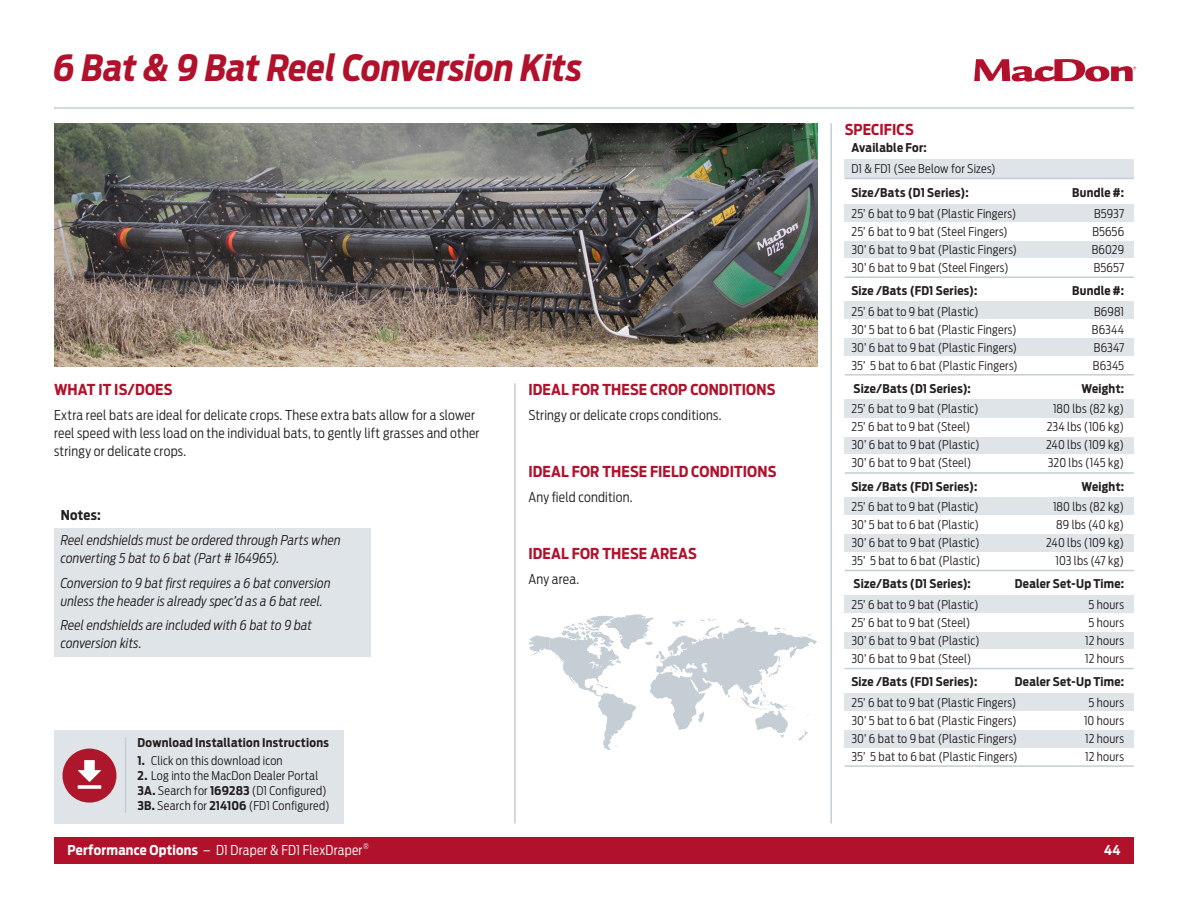
<style>
.page{position:relative;width:1188px;height:918px;background:#fff}
.page>*{position:absolute;margin:0;border:0;box-sizing:border-box;transform-origin:0 0}
.Body_Subhead{font:italic 700 36px "Antenna Cond";color:#b2112c}
.t1{font:700 15px "Antenna Cond";letter-spacing:.01em;color:#b2112c}
.t2{font:300 13.5px/18px "Antenna Cond";letter-spacing:.015em;color:#231f20}
.t3{font:italic 300 13.5px/18px "Antenna Cond";letter-spacing:.01em;color:#231f20}
.t4{font:300 13.5px "Antenna Cond";letter-spacing:.015em;color:#fff}
.t5{font:700 13.5px "Antenna Cond";letter-spacing:.02em;color:#231f20}
.t6{font:700 13.5px "Antenna Cond";color:#fff}
.t7{font:300 12px/15px "Antenna Cond";letter-spacing:.02em;color:#231f20}
.t8{font:700 12px "Antenna Cond";letter-spacing:.02em;color:#231f20}
.t9{font:300 7.8px "Antenna Cond";color:#fff}
.s1{font-weight:700}
</style>
<div class="page">
<div style="left:54px;top:837px;width:1080px;height:27px;background:#b2112c"></div>
<svg style="left:974px;top:59px;width:162px;height:23px"></svg>
<hr style="left:54px;top:107px;width:1080px;height:2px;background:#c4ced4">
<div style="left:845px;top:160px;width:289px;height:18px;background:#dfe4e8"></div>
<hr style="left:845px;top:178px;width:289px;height:1px;background:#c4ced4">
<hr style="left:830px;top:123px;width:2px;height:701px;background:#c4ced4">
<hr style="left:514px;top:383px;width:2px;height:441px;background:#c4ced4">
<svg style="left:528px;top:614px;width:289px;height:136px"></svg>
<div style="left:54px;top:528px;width:316px;height:129px;background:#dfe4e8"></div>
<img style="left:54px;top:123px;width:764px;height:243px">
<div style="left:845px;top:204px;width:289px;height:18px;background:#dfe4e8"></div>
<div style="left:845px;top:240px;width:289px;height:18px;background:#dfe4e8"></div>
<hr style="left:845px;top:276px;width:289px;height:2px;background:#c4ced4">
<div style="left:845px;top:302px;width:289px;height:18px;background:#dfe4e8"></div>
<div style="left:845px;top:338px;width:289px;height:18px;background:#dfe4e8"></div>
<hr style="left:845px;top:374px;width:289px;height:2px;background:#c4ced4">
<div style="left:845px;top:400px;width:289px;height:18px;background:#dfe4e8"></div>
<div style="left:845px;top:436px;width:289px;height:18px;background:#dfe4e8"></div>
<hr style="left:845px;top:472px;width:289px;height:2px;background:#c4ced4">
<div style="left:845px;top:498px;width:289px;height:18px;background:#dfe4e8"></div>
<div style="left:845px;top:534px;width:289px;height:18px;background:#dfe4e8"></div>
<hr style="left:845px;top:570px;width:289px;height:1px;background:#c4ced4">
<div style="left:845px;top:596px;width:289px;height:18px;background:#dfe4e8"></div>
<div style="left:845px;top:632px;width:289px;height:18px;background:#dfe4e8"></div>
<hr style="left:845px;top:668px;width:289px;height:1px;background:#c4ced4">
<div style="left:845px;top:693px;width:289px;height:18px;background:#dfe4e8"></div>
<div style="left:845px;top:729px;width:289px;height:18px;background:#dfe4e8"></div>
<hr style="left:845px;top:765px;width:289px;height:2px;background:#c4ced4">
<div style="left:54px;top:730px;width:289px;height:94px;background:#dfe4e8"></div>
<hr style="left:125px;top:737px;width:1px;height:76px;background:#c4ced4">
<svg style="left:62px;top:749px;width:54px;height:54px"></svg>
<p class="Body_Subhead" style="left:54px;top:47px;width:530px">6 Bat &amp; 9 Bat Reel Conversion Kits</p>
<p class="t1" style="left:54px;top:381px;width:120px">WHAT IT IS/DOES</p>
<p class="t2" style="left:54px;top:406px;width:427px">Extra reel bats are ideal for delicate crops. These extra bats allow for a slower reel speed with less load on the individual bats, to gently lift grasses and other stringy or delicate crops.</p>
<p class="t5" style="left:61px;top:507px;width:42px">Notes:</p>
<p class="t3" style="left:61px;top:531px;width:282px">Reel endshields must be ordered through Parts when converting 5 bat to 6 bat (Part # 164965).</p>
<p class="t3" style="left:61px;top:574px;width:272px">Conversion to 9 bat first requires a 6 bat conversion unless the header is already spec’d as a 6 bat reel.</p>
<p class="t3" style="left:61px;top:616px;width:253px">Reel endshields are included with 6 bat to 9 bat conversion kits.</p>
<p class="t8" style="left:138px;top:735px;width:193px">Download Installation Instructions</p>
<p class="t7" style="left:138px;top:753px;width:147px"><span class="s1">1.</span> Click on this download icon</p>
<p class="t7" style="left:138px;top:768px;width:191px"><span class="s1">2.</span> Log into the MacDon Dealer Portal<br><span class="s1">3A.</span> Search for <span class="s1">169283</span> (D1 Configured)</p>
<p class="t7" style="left:138px;top:798px;width:194px"><span class="s1">3B.</span> Search for <span class="s1">214106</span> (FD1 Configured)</p>
<p class="t1" style="left:528px;top:381px;width:249px">IDEAL FOR THESE CROP CONDITIONS</p>
<p class="t2" style="left:528px;top:406px;width:194px">Stringy or delicate crops conditions.</p>
<p class="t1" style="left:528px;top:463px;width:250px">IDEAL FOR THESE FIELD CONDITIONS</p>
<p class="t2" style="left:528px;top:488px;width:106px">Any field condition.</p>
<p class="t1" style="left:528px;top:545px;width:170px">IDEAL FOR THESE AREAS</p>
<p class="t2" style="left:528px;top:570px;width:52px">Any area.</p>
<p class="t1" style="left:845px;top:121px;width:71px">SPECIFICS</p>
<p class="t8" style="left:851px;top:141px;width:77px">Available For:</p>
<p class="t7" style="left:851px;top:161px;width:146px">D1 &amp; FD1 (See Below for Sizes)</p>
<p class="t8" style="left:851px;top:185px;width:119px">Size/Bats (D1 Series):</p>
<p class="t8" style="left:1072px;top:185px;width:53px">Bundle #:</p>
<p class="t7" style="left:851px;top:206px;width:166px">25’ 6 bat to 9 bat (Plastic Fingers)</p>
<p class="t7" style="left:1094px;top:206px;width:31px">B5937</p>
<p class="t7" style="left:851px;top:224px;width:158px">25’ 6 bat to 9 bat (Steel Fingers)</p>
<p class="t7" style="left:1092px;top:224px;width:33px">B5656</p>
<p class="t7" style="left:851px;top:242px;width:167px">30’ 6 bat to 9 bat (Plastic Fingers)</p>
<p class="t7" style="left:1092px;top:242px;width:34px">B6029</p>
<p class="t7" style="left:851px;top:260px;width:159px">30’ 6 bat to 9 bat (Steel Fingers)</p>
<p class="t7" style="left:1094px;top:260px;width:32px">B5657</p>
<p class="t8" style="left:851px;top:284px;width:127px">Size /Bats (FD1 Series):</p>
<p class="t8" style="left:1072px;top:284px;width:53px">Bundle #:</p>
<p class="t7" style="left:851px;top:304px;width:129px">25’ 6 bat to 9 bat (Plastic)</p>
<p class="t7" style="left:1094px;top:304px;width:32px">B6981</p>
<p class="t7" style="left:851px;top:322px;width:167px">30’ 5 bat to 6 bat (Plastic Fingers)</p>
<p class="t7" style="left:1092px;top:322px;width:34px">B6344</p>
<p class="t7" style="left:851px;top:340px;width:167px">30’ 6 bat to 9 bat (Plastic Fingers)</p>
<p class="t7" style="left:1094px;top:340px;width:32px">B6347</p>
<p class="t7" style="left:851px;top:358px;width:168px">35’ 5 bat to 6 bat (Plastic Fingers)</p>
<p class="t7" style="left:1093px;top:358px;width:33px">B6345</p>
<p class="t8" style="left:854px;top:381px;width:119px">Size/Bats (D1 Series):</p>
<p class="t8" style="left:1081px;top:381px;width:44px">Weight:</p>
<p class="t7" style="left:851px;top:401px;width:129px">25’ 6 bat to 9 bat (Plastic)</p>
<p class="t7" style="left:1053px;top:401px;width:73px">180 lbs (82 kg)</p>
<p class="t7" style="left:851px;top:419px;width:120px">25’ 6 bat to 9 bat (Steel)</p>
<p class="t7" style="left:1047px;top:419px;width:79px">234 lbs (106 kg)</p>
<p class="t7" style="left:851px;top:437px;width:130px">30’ 6 bat to 9 bat (Plastic)</p>
<p class="t7" style="left:1046px;top:437px;width:80px">240 lbs (109 kg)</p>
<p class="t7" style="left:851px;top:455px;width:121px">30’ 6 bat to 9 bat (Steel)</p>
<p class="t7" style="left:1048px;top:455px;width:78px">320 lbs (145 kg)</p>
<p class="t8" style="left:851px;top:479px;width:127px">Size /Bats (FD1 Series):</p>
<p class="t8" style="left:1081px;top:479px;width:44px">Weight:</p>
<p class="t7" style="left:851px;top:500px;width:129px">25’ 6 bat to 9 bat (Plastic)</p>
<p class="t7" style="left:1053px;top:500px;width:73px">180 lbs (82 kg)</p>
<p class="t7" style="left:851px;top:518px;width:129px">30’ 5 bat to 6 bat (Plastic)</p>
<p class="t7" style="left:1056px;top:518px;width:69px">89 lbs (40 kg)</p>
<p class="t7" style="left:851px;top:536px;width:130px">30’ 6 bat to 9 bat (Plastic)</p>
<p class="t7" style="left:1046px;top:536px;width:80px">240 lbs (109 kg)</p>
<p class="t7" style="left:851px;top:554px;width:130px">35’ 5 bat to 6 bat (Plastic)</p>
<p class="t7" style="left:1056px;top:554px;width:70px">103 lbs (47 kg)</p>
<p class="t8" style="left:854px;top:577px;width:119px">Size/Bats (D1 Series):</p>
<p class="t8" style="left:1015px;top:577px;width:111px">Dealer Set-Up Time:</p>
<p class="t7" style="left:851px;top:597px;width:129px">25’ 6 bat to 9 bat (Plastic)</p>
<p class="t7" style="left:1089px;top:597px;width:37px">5 hours</p>
<p class="t7" style="left:851px;top:615px;width:120px">25’ 6 bat to 9 bat (Steel)</p>
<p class="t7" style="left:1089px;top:615px;width:37px">5 hours</p>
<p class="t7" style="left:851px;top:633px;width:130px">30’ 6 bat to 9 bat (Plastic)</p>
<p class="t7" style="left:1085px;top:633px;width:40px">12 hours</p>
<p class="t7" style="left:851px;top:651px;width:121px">30’ 6 bat to 9 bat (Steel)</p>
<p class="t7" style="left:1085px;top:651px;width:40px">12 hours</p>
<p class="t8" style="left:851px;top:675px;width:127px">Size /Bats (FD1 Series):</p>
<p class="t8" style="left:1015px;top:675px;width:111px">Dealer Set-Up Time:</p>
<p class="t7" style="left:851px;top:695px;width:166px">25’ 6 bat to 9 bat (Plastic Fingers)</p>
<p class="t7" style="left:1089px;top:695px;width:37px">5 hours</p>
<p class="t7" style="left:851px;top:713px;width:167px">30’ 5 bat to 6 bat (Plastic Fingers)</p>
<p class="t7" style="left:1084px;top:713px;width:42px">10 hours</p>
<p class="t7" style="left:851px;top:731px;width:167px">30’ 6 bat to 9 bat (Plastic Fingers)</p>
<p class="t7" style="left:1085px;top:731px;width:40px">12 hours</p>
<p class="t7" style="left:851px;top:749px;width:168px">35’ 5 bat to 6 bat (Plastic Fingers)</p>
<p class="t7" style="left:1085px;top:749px;width:40px">12 hours</p>
<p class="t9" style="left:363px;top:842px;width:7px">®</p>
<p class="t4" style="left:68px;top:842px;width:296px"><span class="s1">Performance Options</span> – D1 Draper &amp; FD1 FlexDraper</p>
<p class="t6" style="left:1104px;top:842px;width:18px">44</p>
</div>
